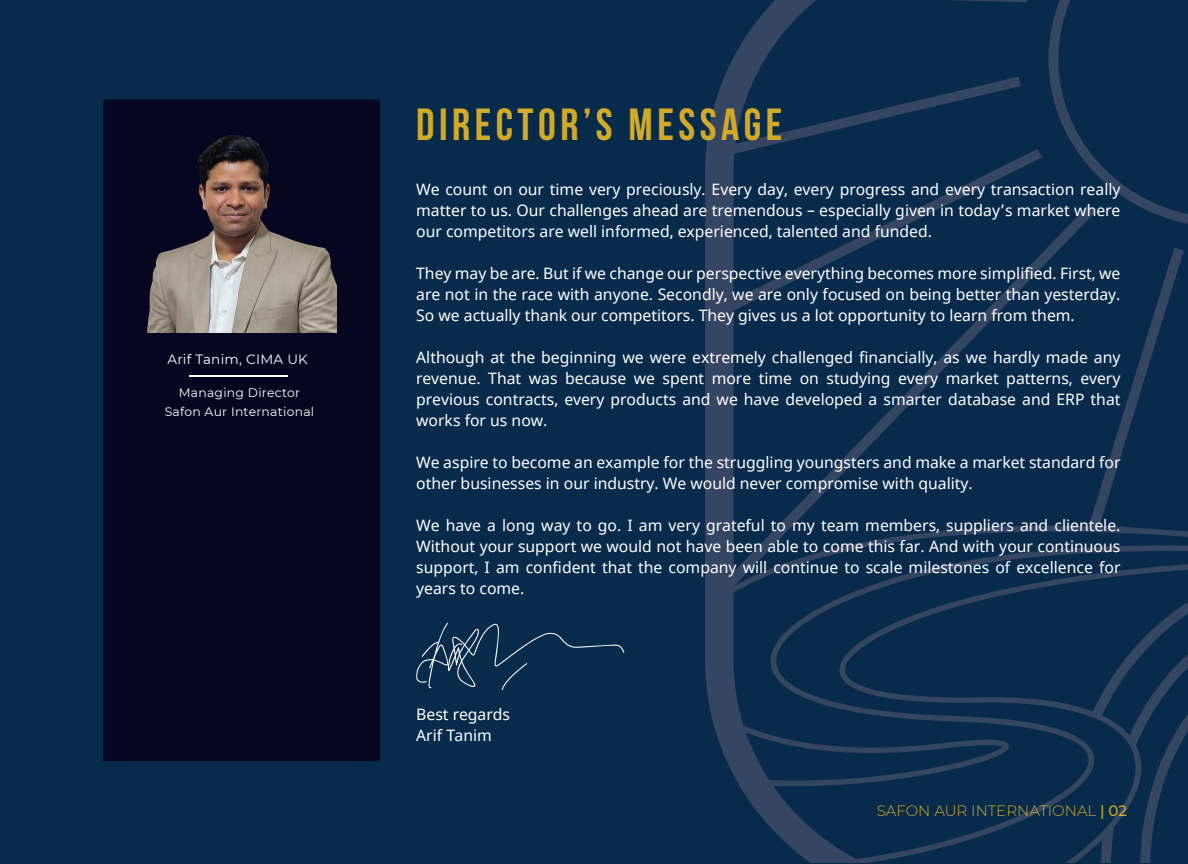
<style>
.page{position:relative;width:1188px;height:864px;background:#082b4b}
.page>*{position:absolute;margin:0;border:0;box-sizing:border-box;transform-origin:0 0}
.t1{font:700 45px "Bebas Neue";letter-spacing:.1em;color:#d1aa2a}
.t2{font:15.75px/21px "Noto Sans";color:#fff;text-align:justify}
.t3{font:300 15px "Montserrat";color:#d1aa2a}
.t4{font:13.5px "Montserrat";letter-spacing:.02em;color:#fff}
.t5{font:12.3px/19px "Montserrat";letter-spacing:.02em;color:#fff;text-align:center}
.s1{font-weight:500}
</style>
<div class="page">
<svg style="left:705px;top:0;width:483px;height:863px"></svg>
<div style="left:103px;top:100px;width:277px;height:661px;background:#05061f"></div>
<img style="left:141px;top:130px;width:195px;height:203px">
<hr style="left:189px;top:376px;width:99px;height:1px;background:#fff">
<svg style="left:416px;top:623px;width:208px;height:67px"></svg>
<p class="t4" style="left:167px;top:350px;width:142px">Arif Tanim, CIMA UK</p>
<p class="t5" style="left:165px;top:383px;width:151px">Managing Director<br>Safon Aur International</p>
<h1 class="t1" style="left:416px;top:100px;width:368px">DIRECTOR’s MESSAGE</h1>
<p class="t2" style="left:416px;top:180px;width:706px">We count on our time very preciously. Every day, every progress and every transaction really matter to us. Our challenges ahead are tremendous – especially given in today’s market where our competitors are well informed, experienced, talented and funded.</p>
<p class="t2" style="left:416px;top:264px;width:706px">They may be are. But if we change our perspective everything becomes more simplified. First, we are not in the race with anyone. Secondly, we are only focused on being better than yesterday.<br>So we actually thank our competitors. They gives us a lot opportunity to learn from them.</p>
<p class="t2" style="left:416px;top:348px;width:706px">Although at the beginning we were extremely challenged financially, as we hardly made any revenue. That was because we spent more time on studying every market patterns, every previous contracts, every products and we have developed a smarter database and ERP that works for us now.</p>
<p class="t2" style="left:416px;top:453px;width:706px">We aspire to become an example for the struggling youngsters and make a market standard for other businesses in our industry. We would never compromise with quality.</p>
<p class="t2" style="left:416px;top:516px;width:706px">We have a long way to go. I am very grateful to my team members, suppliers and clientele.<br>Without your support we would not have been able to come this far. And with your continuous support, I am confident that the company will continue to scale milestones of excellence for years to come.</p>
<p class="t2" style="left:416px;top:705px;width:95px">Best regards<br>Arif Tanim</p>
<p class="t3" style="left:877px;top:801px;width:252px">SAFON AUR INTERNATIONAL <span class="s1">| 02</span></p>
</div>
